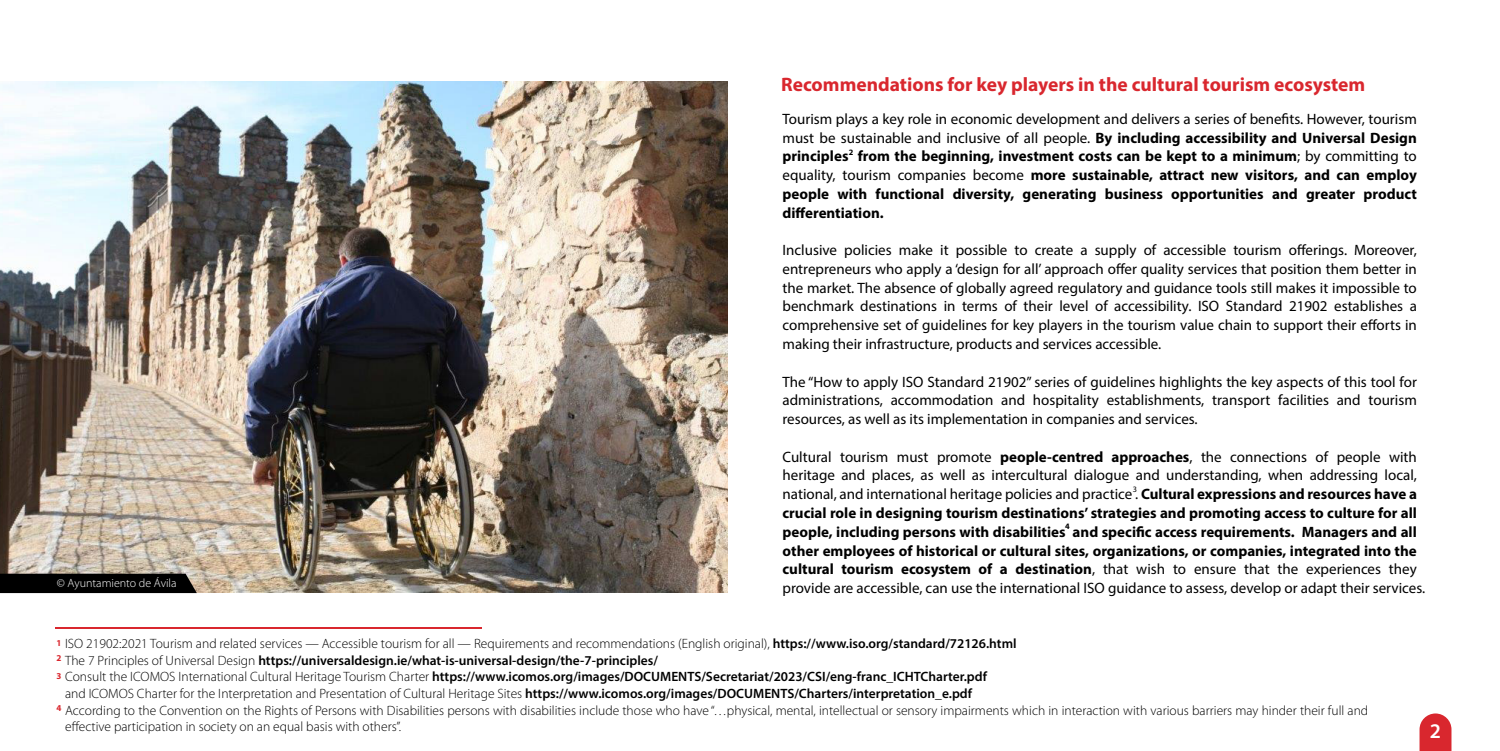
<style>
.page{position:relative;width:1500px;height:751px;background:#fff}
.page>*{position:absolute;margin:0;border:0;box-sizing:border-box;transform-origin:0 0}
.t1{font:600 20.85px "Myriad Pro";color:#fff}
.t2{font:700 19.5px "Myriad Pro";color:#d9272e}
.t3{font:15px/18.8px "Myriad Pro";color:#000;text-align:justify}
.t4{font:700 15px/18.8px "Myriad Pro";color:#000}
.t5{font:300 13.5px "Myriad Pro";color:#000}
.t6{font:600 13.5px "Myriad Pro";color:#000}
.t7{font:300 12px "Myriad Pro";color:#fff}
.t8{font:8.25px "Myriad Pro";color:#000}
.t9{font:700 8.25px "Myriad Pro";color:#000}
.s1{font-weight:400}
.s2{font-weight:700}
.s3{font-weight:600}
.s4{font-weight:300}
</style>
<div class="page">
<hr style="left:55px;top:626px;width:426px;height:2px;background:#d9272e">
<img style="left:0;top:81px;width:727px;height:511px">
<svg style="left:0;top:573px;width:197px;height:19px;background:#0d0c0b"></svg>
<svg style="left:1420px;top:713px;width:31px;height:37px"></svg>
<p class="t7" style="left:57px;top:575px;width:121px">© Ayuntamiento de Ávila</p>
<h2 class="t2" style="left:781px;top:72px;width:586px">Recommendations for key players in the cultural tourism ecosystem</h2>
<p class="t4" style="left:783px;top:109px;width:636px;text-align:justify"><span class="s1">Tourism plays a key role in economic development and delivers a series of beneÿts. However, tourism must be sustainable and inclusive of all people.</span> By including accessibility and Universal Design principles<sup>2</sup> from the beginning, investment costs can be kept to a minimum<span class="s1">; by committing to equality, tourism companies become</span> more sustainable, attract new visitors, and can employ people with functional diversity, generating business opportunities and greater product di˜erentiation.</p>
<p class="t3" style="left:783px;top:240px;width:636px">Inclusive policies make it possible to create a supply of accessible tourism o°erings. Moreover, entrepreneurs who apply a ‘design for all’ approach o°er quality services that position them better in the market. The absence of globally agreed regulatory and guidance tools still makes it impossible to benchmark destinations in terms of their level of accessibility. ISO Standard 21902 establishes a comprehensive set of guidelines for key players in the tourism value chain to support their e°orts in making their infrastructure, products and services accessible.</p>
<p class="t3" style="left:783px;top:371px;width:636px">The “How to apply ISO Standard 21902” series of guidelines highlights the key aspects of this tool for administrations, accommodation and hospitality establishments, transport facilities and tourism resources, as well as its implementation in companies and services.</p>
<p class="t3" style="left:783px;top:446px;width:636px">Cultural tourism must promote <span class="s2">people-centred approaches</span>, the connections of people with heritage and places, as well as intercultural dialogue and understanding, when addressing local, national, and international heritage policies and practice . <span class="s2">Cultural expressions and resources have a</span></p>
<p class="t8" style="left:1133px;top:484px;width:6px">3</p>
<p class="t4" style="left:783px;top:502px;width:636px">crucial role in designing tourism destinations’ strategies and promoting access to culture for all people, including persons with disabilities</p>
<p class="t9" style="left:1065px;top:520px;width:6px">4</p>
<p class="t4" style="left:783px;top:521px;width:644px;text-indent:290px">and speciÿc access requirements. Managers and all other employees of historical or cultural sites, organizations, or companies, integrated into the cultural tourism ecosystem of a destination<span class="s1">, that wish to ensure that the experiences they provide are accessible, can use the international ISO guidance to assess, develop or adapt their services.</span></p>
<p class="t5" style="left:56px;top:635px;width:962px"><sup>1</sup> ISO 21902:2021 Tourism and related services — Accessible tourism for all — Requirements and recommendations (English original), <span class="s3">https://www.iso.org/standard/72126.html</span></p>
<p class="t6" style="left:56px;top:651px;width:603px"><sup>2</sup> <span class="s4">The 7 Principles of Universal Design</span> https://universaldesign.ie/what-is-universal-design/the-7-principles/</p>
<p class="t6" style="left:56px;top:667px;width:932px"><sup>3</sup> <span class="s4">Consult the ICOMOS International Cultural Heritage Tourism Charter</span> https://www.icomos.org/images/DOCUMENTS/Secretariat/2023/CSI/eng-franc_ICHTCharter.pdf</p>
<p class="t5" style="left:65px;top:684px;width:908px">and ICOMOS Charter for the Interpretation and Presentation of Cultural Heritage Sites <span class="s3">https://www.icomos.org/images/DOCUMENTS/Charters/interpretation_e.pdf</span></p>
<p class="t5" style="left:56px;top:701px;width:1313px"><sup>4</sup> According to the Convention on the Rights of Persons with Disabilities persons with disabilities include those who have “…physical, mental, intellectual or sensory impairments which in interaction with various barriers may hinder their full and</p>
<p class="t5" style="left:65px;top:717px;width:337px">e˜ective participation in society on an equal basis with others”.</p>
<h1 class="t1" style="left:1430px;top:717px;width:13px">2</h1>
</div>
